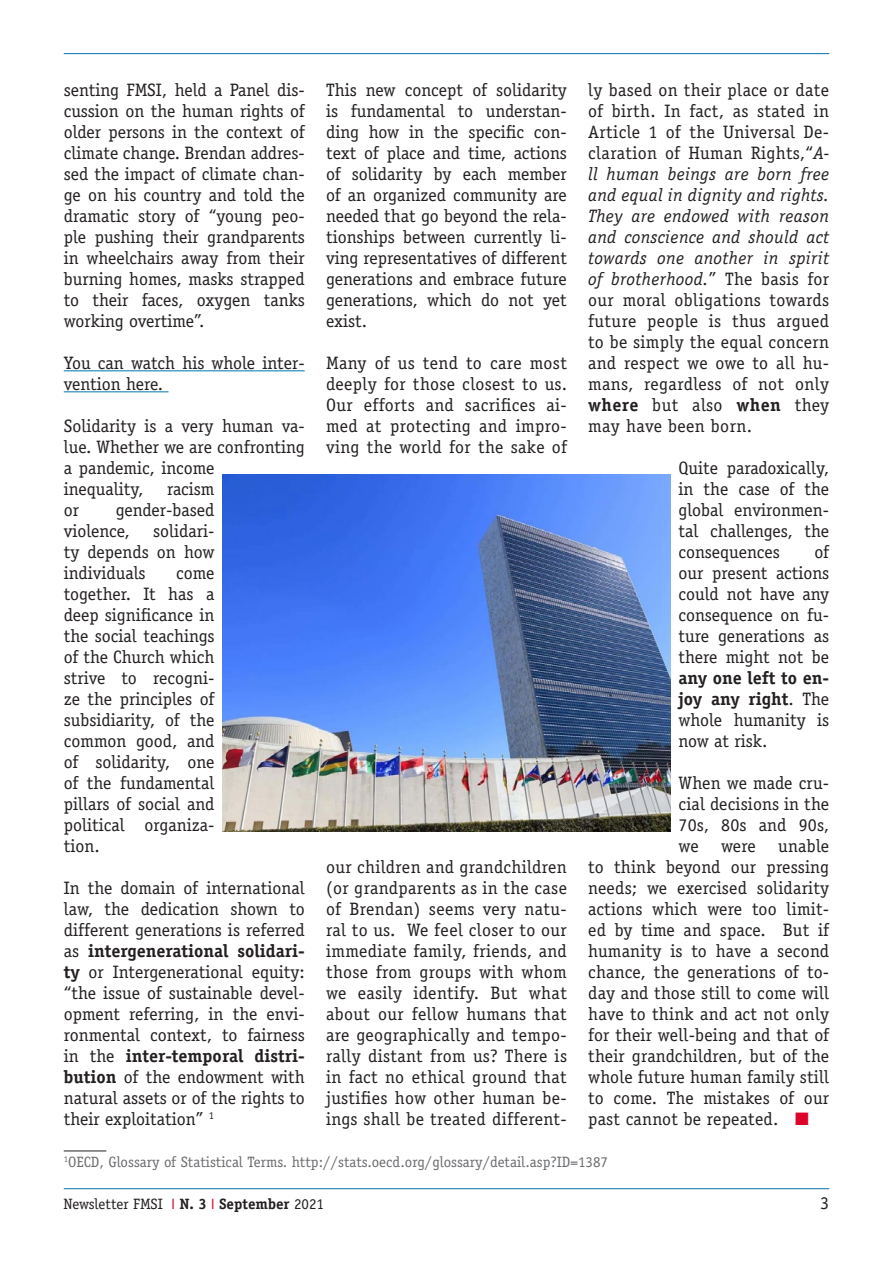
<style>
.page{position:relative;width:893px;height:1263px;background:#fff}
.page>*{position:absolute;margin:0;border:0;box-sizing:border-box;transform-origin:0 0}
.Default{font:18px/21px "Officina Serif";color:#231f20;text-align:justify}
.Normal__Web{font:18px "Officina Serif";letter-spacing:.01em;color:#231f20}
.t1{font:15px "Officina Serif";color:#6c6d70}
.t2{font:15px "Officina Serif";color:#231f20}
.s1{font-style:italic}
.s2{font-weight:700}
.s3{color:#dd042b}
.s4{font-family:"A Udimat";color:#dd042b}
</style>
<div class="page">
<hr style="left:64px;top:1188px;width:765px;height:1px;background:#0073ab">
<hr style="left:64px;top:53px;width:765px;height:1px;background:#0073ab">
<hr style="left:64px;top:370px;width:241px;height:1px;background:#0073ab">
<hr style="left:64px;top:391px;width:105px;height:1px;background:#0073ab">
<hr style="left:64px;top:1151px;width:42px;height:1px;background:#231f20">
<img style="left:223px;top:474px;width:447px;height:357px">
<p class="Default" style="left:326px;top:79px;width:242px">This new concept of solidarity is fundamental to understan&shy;ding how in the specific con&shy;text of place and time, actions of solidarity by each member of an organized community are needed that go beyond the rela&shy;tionships between currently li&shy;ving representatives of different generations and embrace future generations, which do not yet exist.</p>
<p class="Default" style="left:326px;top:352px;width:242px">Many of us tend to care most deeply for those closest to us.<br>Our efforts and sacrifices ai&shy;med at protecting and impro&shy;ving the world for the sake of</p>
<p class="Default" style="left:64px;top:79px;width:242px">senting FMSI, held a Panel dis&shy;cussion on the human rights of older persons in the context of climate change. Brendan addres&shy;sed the impact of climate chan&shy;ge on his country and told the dramatic story of “young peo&shy;ple pushing their grandparents in wheelchairs away from their burning homes, masks strapped to their faces, oxygen tanks working overtime”.</p>
<p class="Default" style="left:64px;top:352px;width:242px">You can watch his whole inter&shy;vention here.</p>
<p class="Default" style="left:64px;top:415px;width:242px;text-align:left">Solidarity is a very human va&shy;lue. Whether we are confronting a pandemic, income<br>inequality,</p>
<p class="Default" style="left:588px;top:79px;width:242px">ly based on their place or date of birth. In fact, as stated in Article 1 of the Universal De&shy;claration of Human Rights,“<span class="s1">A&shy;ll human beings are born free and equal in dignity and rights.<br>They are endowed with reason and conscience and should act towards one another in spirit of brotherhood.</span>” The basis for our moral obligations towards future people is thus argued to be simply the equal concern and respect we owe to all hu&shy;mans, regardless of not only <span class="s2">where</span> but also <span class="s2">when</span> they may have been born.</p>
<p class="Default" style="left:679px;top:457px;width:152px">Quite paradoxically, in the case of the global environmen&shy;tal challenges, the consequences</p>
<p class="Default" style="left:167px;top:478px;width:49px">racism</p>
<p class="Default" style="left:64px;top:499px;width:152px;text-indent:52px">gender-based violence,</p>
<p class="Default" style="left:64px;top:499px;width:17px">or</p>
<p class="Default" style="left:64px;top:520px;width:152px;text-indent:89px">solidari&shy;ty depends on how individuals</p>
<p class="Default" style="left:679px;top:541px;width:152px;text-indent:136px">of our present actions could not have any consequence on fu&shy;ture generations as there might not be <span class="s2">any one left to en&shy;joy any right</span>. The whole humanity is now at risk.</p>
<p class="Normal__Web" style="left:679px;top:772px;width:152px">When we made cru-</p>
<p class="Normal__Web" style="left:679px;top:793px;width:152px">cial decisions in the</p>
<p class="Normal__Web" style="left:679px;top:814px;width:152px">70s, 80s and 90s,</p>
<p class="Normal__Web" style="left:679px;top:835px;width:152px">we were unable</p>
<p class="Normal__Web" style="left:588px;top:856px;width:242px">to think beyond our pressing</p>
<p class="Normal__Web" style="left:588px;top:877px;width:242px">needs; we exercised solidarity</p>
<p class="Normal__Web" style="left:588px;top:898px;width:242px">actions which were too limit-</p>
<p class="Normal__Web" style="left:588px;top:919px;width:242px">ed by time and space. But if</p>
<p class="Normal__Web" style="left:588px;top:940px;width:242px">humanity is to have a second</p>
<p class="Normal__Web" style="left:588px;top:961px;width:242px">chance, the generations of to-</p>
<p class="Normal__Web" style="left:588px;top:982px;width:242px">day and those still to come will</p>
<p class="Normal__Web" style="left:588px;top:1003px;width:242px">have to think and act not only</p>
<p class="Normal__Web" style="left:588px;top:1024px;width:242px">for their well-being and that of</p>
<p class="Normal__Web" style="left:588px;top:1045px;width:242px">their grandchildren, but of the</p>
<p class="Normal__Web" style="left:588px;top:1066px;width:242px">whole future human family still</p>
<p class="Normal__Web" style="left:588px;top:1087px;width:242px">to come. The mistakes of our</p>
<p class="Normal__Web" style="left:588px;top:1108px;width:222px">past cannot be repeated. <span class="s3">■</span></p>
<p class="Default" style="left:64px;top:562px;width:152px;text-indent:112px">come together. It has a deep significance in the social teachings of the Church which strive to recogni&shy;ze the principles of subsidiarity, of the common good, and of solidarity, one of the fundamental pillars of social and political organiza&shy;tion.</p>
<p class="Default" style="left:64px;top:877px;width:242px">In the domain of international law, the dedication shown to different generations is referred as <span class="s2">intergenerational solidari&shy;ty</span> or Intergenerational equity: “the issue of sustainable devel&shy;opment referring, in the envi&shy;ronmental context, to fairness in the <span class="s2">inter-temporal distri&shy;bution</span> of the endowment with natural assets or of the rights to their exploitation” <sup>1</sup></p>
<p class="t1" style="left:64px;top:1153px;width:546px"><sup>1</sup>OECD, Glossary of Statistical Terms. http://stats.oecd.org/glossary/detail.asp?ID=1387</p>
<p class="Default" style="left:326px;top:856px;width:242px">our children and grandchildren (or grandparents as in the case of Brendan) seems very natu&shy;ral to us. We feel closer to our immediate family, friends, and those from groups with whom we easily identify. But what about our fellow humans that are geographically and tempo&shy;rally distant from us? There is in fact no ethical ground that justifies how other human be&shy;ings shall be treated different-</p>
<p class="t2" style="left:64px;top:1195px;width:262px">Newsletter FMSI <span class="s4">I</span> <span class="s2">N. 3</span> <span class="s4">I</span> <span class="s2">September</span> 2021</p>
<p class="Default" style="left:820px;top:1192px;width:10px">3</p>
</div>
